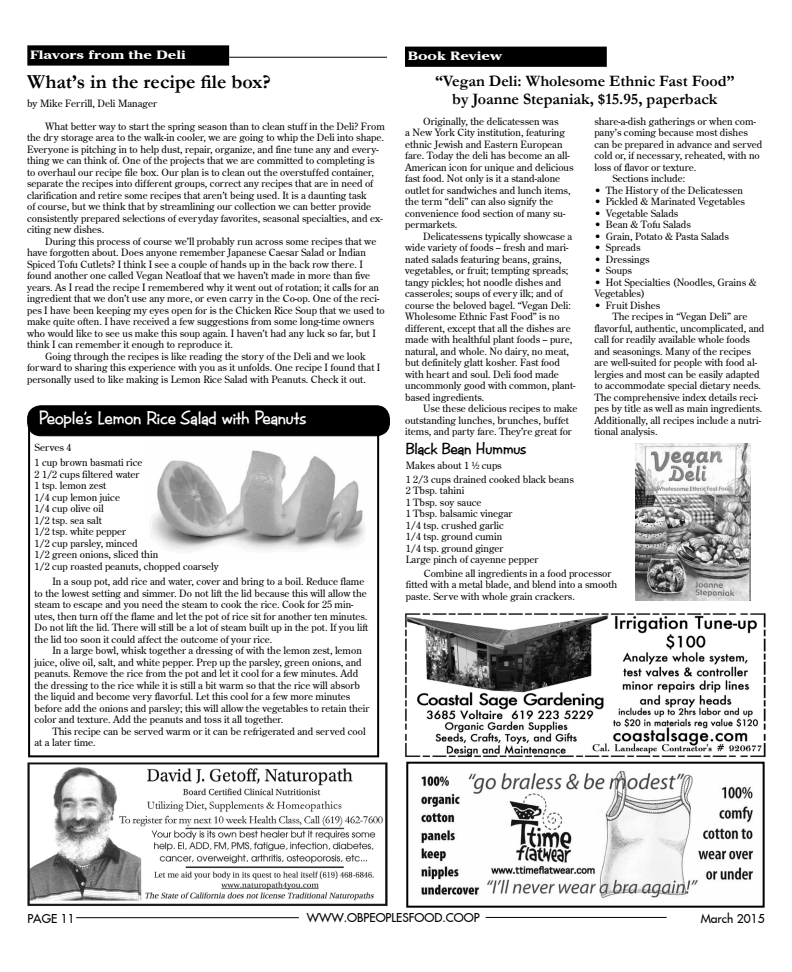
<style>
.page{position:relative;width:792px;height:972px;background:#fff}
.page>*{position:absolute;margin:0;border:0;box-sizing:border-box;transform-origin:0 0}
.t1{font:700 20px "Garamond";color:#000}
.t2{font:700 18px "CAC Futura Casual";color:#fff}
.t3{font:700 16px/18.5px "Garamond";color:#000;text-align:center}
.t4{font:700 16px "CAC Futura Casual";color:#000}
.t5{font:12px "Fujiyama 2 Plain";color:#000}
.t6{font:700 12px "Cheltenham IT Cby BT";color:#fff;scale:1.3 1}
.t7{font:10px/11.5px "Centurion Old";color:#000}
</style>
<div class="page">
<img style="left:150px;top:450px;width:215px;height:101px">
<hr style="left:76px;top:917px;width:223px;height:1px;background:#000">
<hr style="left:486px;top:917px;width:181px;height:1px;background:#000">
<hr style="left:229px;top:57px;width:158px;height:1px;background:#000">
<div style="left:406px;top:48px;width:200px;height:18px;background:#000"></div>
<div style="left:405px;top:47px;width:202px;height:20px;border:2px solid #000"></div>
<div style="left:28px;top:46px;width:200px;height:19px;background:#000"></div>
<div style="left:27px;top:45px;width:202px;height:21px;border:2px solid #000"></div>
<img style="left:28px;top:763px;width:359px;height:143px">
<div style="left:28px;top:421px;width:351px;height:336px;border:2px solid #000"></div>
<div style="left:28px;top:406px;width:361px;height:30px;background:#000;border-radius:13px"></div>
<div style="left:27px;top:406px;width:363px;height:30px;border:1px solid #000;border-radius:13px"></div>
<div style="left:28px;top:406px;width:361px;height:29px;border:1px solid #000;border-radius:13px"></div>
<img style="left:421px;top:770px;width:332px;height:128px">
<div style="left:406px;top:762px;width:359px;height:146px;border:2px solid #000"></div>
<img style="left:405px;top:613px;width:361px;height:144px">
<img style="left:635px;top:443px;width:116px;height:157px">
<p class="t6" style="left:30px;top:48px;width:121px">Flavors from the Deli</p>
<p class="t6" style="left:408px;top:49px;width:74px">Book Review</p>
<h1 class="t1" style="left:27px;top:68px;width:245px">What’s in the recipe file box?</h1>
<p class="t7" style="left:27px;top:98px;width:131px">by Mike Ferrill, Deli Manager</p>
<h3 class="t3" style="left:435px;top:71px;width:301px">“Vegan Deli: Wholesome Ethnic Fast Food” by Joanne Stepaniak, $15.95, paperback</h3>
<p class="t7" style="left:27px;top:120px;width:359px;text-indent:18px">What better way to start the spring season than to clean stuff in the Deli? From the dry storage area to the walk-in cooler, we are going to whip the Deli into shape.<br>Everyone is pitching in to help dust, repair, organize, and fine tune any and every&shy;thing we can think of. One of the projects that we are committed to completing is to overhaul our recipe file box. Our plan is to clean out the overstuffed container, separate the recipes into different groups, correct any recipes that are in need of clarification and retire some recipes that aren’t being used. It is a daunting task<br>of course, but we think that by streamlining our collection we can better provide consistently prepared selections of everyday favorites, seasonal specialties, and ex&shy;citing new dishes.</p>
<p class="t7" style="left:45px;top:235px;width:333px">During this process of course we’ll probably run across some recipes that we</p>
<p class="t7" style="left:27px;top:246px;width:340px">have forgotten about. Does anyone remember Japanese Caesar Salad or Indian</p>
<p class="t7" style="left:27px;top:258px;width:337px">Spiced Tofu Cutlets? I think I see a couple of hands up in the back row there. I</p>
<p class="t7" style="left:27px;top:269px;width:345px">found another one called Vegan Neatloaf that we haven’t made in more than five</p>
<p class="t7" style="left:27px;top:281px;width:354px">years. As I read the recipe I remembered why it went out of rotation; it calls for an</p>
<p class="t7" style="left:27px;top:292px;width:354px">ingredient that we don’t use any more, or even carry in the Co-op. One of the reci-</p>
<p class="t7" style="left:27px;top:304px;width:359px">pes I have been keeping my eyes open for is the Chicken Rice Soup that we used to</p>
<p class="t7" style="left:27px;top:315px;width:349px">make quite often. I have received a few suggestions from some long-time owners</p>
<p class="t7" style="left:27px;top:327px;width:350px">who would like to see us make this soup again. I haven’t had any luck so far, but I</p>
<p class="t7" style="left:27px;top:338px;width:207px">think I can remember it enough to reproduce it.</p>
<p class="t7" style="left:45px;top:350px;width:322px">Going through the recipes is like reading the story of the Deli and we look</p>
<p class="t7" style="left:27px;top:361px;width:355px">forward to sharing this experience with you as it unfolds. One recipe I found that I</p>
<p class="t7" style="left:27px;top:373px;width:340px">personally used to like making is Lemon Rice Salad with Peanuts. Check it out.</p>
<h2 class="t2" style="left:39px;top:406px;width:269px">People’s Lemon Rice Salad with Peanuts</h2>
<p class="t7" style="left:35px;top:439px;width:110px;line-height:15.5px">Serves 4<br>1 cup brown basmati rice</p>
<p class="t7" style="left:35px;top:468px;width:186px">2 1/2 cups filtered water<br>1 tsp. lemon zest<br>1/4 cup lemon juice<br>1/4 cup olive oil<br>1/2 tsp. sea salt<br>1/2 tsp. white pepper<br>1/2 cup parsley, minced<br>1/2 green onions, sliced thin<br>1/2 cup roasted peanuts, chopped coarsely</p>
<p class="t7" style="left:35px;top:576px;width:335px;text-indent:18px">In a soup pot, add rice and water, cover and bring to a boil. Reduce flame to the lowest setting and simmer. Do not lift the lid because this will allow the steam to escape and you need the steam to cook the rice. Cook for 25 min&shy;utes, then turn off the flame and let the pot of rice sit for another ten minutes.<br>Do not lift the lid. There will still be a lot of steam built up in the pot. If you lift the lid too soon it could affect the outcome of your rice.</p>
<p class="t7" style="left:35px;top:645px;width:336px;text-indent:18px">In a large bowl, whisk together a dressing of with the lemon zest, lemon juice, olive oil, salt, and white pepper. Prep up the parsley, green onions, and peanuts. Remove the rice from the pot and let it cool for a few minutes. Add the dressing to the rice while it is still a bit warm so that the rice will absorb the liquid and become very flavorful. Let this cool for a few more minutes before add the onions and parsley; this will allow the vegetables to retain their color and texture. Add the peanuts and toss it all together.</p>
<p class="t7" style="left:35px;top:725px;width:333px;text-indent:18px">This recipe can be served warm or it can be refrigerated and served cool at a later time.</p>
<p class="t7" style="left:405px;top:115px;width:170px;text-indent:18px">Originally, the delicatessen was<br>a New York City institution, featuring ethnic Jewish and Eastern European fare. Today the deli has become an all-American icon for unique and delicious fast food. Not only is it a stand-alone outlet for sandwiches and lunch items, the term “deli” can also signify the convenience food section of many su&shy;permarkets.</p>
<p class="t7" style="left:405px;top:230px;width:172px;text-indent:18px">Delicatessens typically showcase a wide variety of foods -- fresh and mari&shy;nated salads featuring beans, grains, vegetables, or fruit; tempting spreads; tangy pickles; hot noodle dishes and casseroles; soups of every ilk; and of course the beloved bagel. “Vegan Deli:<br>Wholesome Ethnic Fast Food” is no different, except that all the dishes are made with healthful plant foods -- pure, natural, and whole. No dairy, no meat, but definitely glatt kosher. Fast food with heart and soul. Deli food made uncommonly good with common, plant&shy;based ingredients.</p>
<p class="t7" style="left:405px;top:402px;width:174px;text-indent:18px">Use these delicious recipes to make outstanding lunches, brunches, buffet items, and party fare. They’re great for</p>
<p class="t7" style="left:594px;top:115px;width:163px">share-a-dish gatherings or when com-</p>
<p class="t7" style="left:594px;top:126px;width:155px">pany’s coming because most dishes</p>
<p class="t7" style="left:594px;top:138px;width:170px">can be prepared in advance and served</p>
<p class="t7" style="left:594px;top:149px;width:167px">cold or, if necessary, reheated, with no</p>
<p class="t7" style="left:594px;top:161px;width:104px">loss of flavor or texture.</p>
<p class="t7" style="left:612px;top:172px;width:74px">Sections include:</p>
<p class="t7" style="left:594px;top:184px;width:150px">• The History of the Delicatessen</p>
<p class="t7" style="left:594px;top:195px;width:152px">• Pickled &amp; Marinated Vegetables</p>
<p class="t7" style="left:594px;top:207px;width:86px">• Vegetable Salads</p>
<p class="t7" style="left:594px;top:218px;width:98px">• Bean &amp; Tofu Salads</p>
<p class="t7" style="left:594px;top:230px;width:136px">• Grain, Potato &amp; Pasta Salads</p>
<p class="t7" style="left:594px;top:241px;width:48px">• Spreads</p>
<p class="t7" style="left:594px;top:253px;width:57px">• Dressings</p>
<p class="t7" style="left:594px;top:264px;width:39px">• Soups</p>
<p class="t7" style="left:594px;top:276px;width:164px">• Hot Specialties (Noodles, Grains &amp;<br>Vegetables)</p>
<p class="t7" style="left:594px;top:299px;width:67px">• Fruit Dishes</p>
<p class="t7" style="left:612px;top:310px;width:137px">The recipes in “Vegan Deli” are</p>
<p class="t7" style="left:594px;top:322px;width:172px">flavorful, authentic, uncomplicated, and</p>
<p class="t7" style="left:594px;top:333px;width:157px">call for readily available whole foods</p>
<p class="t7" style="left:594px;top:345px;width:158px">and seasonings. Many of the recipes</p>
<p class="t7" style="left:594px;top:356px;width:164px">are well-suited for people with food al-</p>
<p class="t7" style="left:594px;top:368px;width:167px">lergies and most can be easily adapted</p>
<p class="t7" style="left:594px;top:379px;width:168px">to accommodate special dietary needs.</p>
<p class="t7" style="left:594px;top:391px;width:165px">The comprehensive index details reci-</p>
<p class="t7" style="left:594px;top:402px;width:169px">pes by title as well as main ingredients.</p>
<p class="t7" style="left:594px;top:414px;width:168px">Additionally, all recipes include a nutri-</p>
<p class="t7" style="left:594px;top:425px;width:65px">tional analysis.</p>
<h3 class="t4" style="left:406px;top:438px;width:122px">Black Bean Hummus</h3>
<p class="t7" style="left:406px;top:459px;width:170px;line-height:13.5px">Makes about 1 ½ cups<br>1 2/3 cups drained cooked black beans</p>
<p class="t7" style="left:406px;top:485px;width:134px">2 Tbsp. tahini<br>1 Tbsp. soy sauce<br>1 Tbsp. balsamic vinegar<br>1/4 tsp. crushed garlic<br>1/4 tsp. ground cumin<br>1/4 tsp. ground ginger<br>Large pinch of cayenne pepper</p>
<p class="t7" style="left:406px;top:567px;width:213px;text-indent:18px">Combine all ingredients in a food processor fitted with a metal blade, and blend into a smooth paste. Serve with whole grain crackers.</p>
<p class="t5" style="left:27px;top:911px;width:49px">PAGE 11</p>
<p class="t5" style="left:307px;top:910px;width:174px">WWW.OBPEOPLESFOOD.COOP</p>
<p class="t5" style="left:701px;top:911px;width:65px">March 2015</p>
</div>
